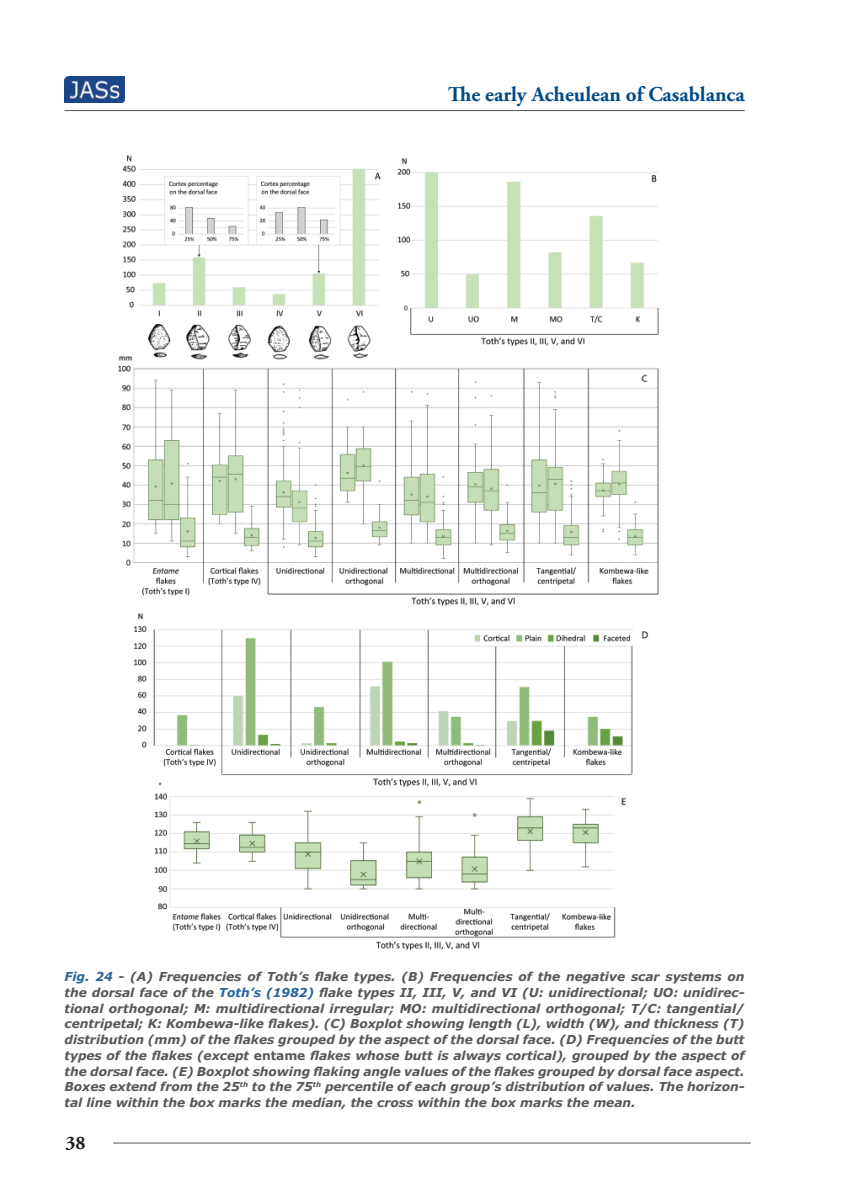
<style>
.page{position:relative;width:844px;height:1191px;background:#fff}
.page>*{position:absolute;margin:0;border:0;box-sizing:border-box;transform-origin:0 0}
.t1{font:700 21px "Adobe Garamond Pro";color:#004b86}
.t2{font:700 19.25px "Adobe Garamond Pro";color:#1d1d1b}
.t3{font:italic 700 12.25px/15.8px "Verdana";letter-spacing:-.005em;color:#575756;text-align:justify}
.s1{color:#29649b}
.s2{font-style:normal}
</style>
<div class="page">
<hr style="left:64px;top:110px;width:680px;height:1px;background:#575756">
<hr style="left:113px;top:1142px;width:637px;height:1px;background:#575756">
<img style="left:64px;top:77px;width:60px;height:25px">
<img style="left:118px;top:155px;width:541px;height:795px">
<h1 class="t1" style="left:448px;top:82px;width:298px">The early Acheulean of Casablanca</h1>
<p class="t3" style="left:64px;top:968px;width:681px"><span class="s1">Fig. 24</span> - (A) Frequencies of Toth’s flake types. (B) Frequencies of the negative scar systems on the dorsal face of the <span class="s1">Toth’s (1982)</span> flake types II, III, V, and VI (U: unidirectional; UO: unidirec&shy;tional orthogonal; M: multidirectional irregular; MO: multidirectional orthogonal; T/C: tangential/ centripetal; K: Kombewa-like flakes). (C) Boxplot showing length (L), width (W), and thickness (T) distribution (mm) of the flakes grouped by the aspect of the dorsal face. (D) Frequencies of the butt types of the flakes (except <span class="s2">entame</span> flakes whose butt is always cortical), grouped by the aspect of the dorsal face. (E) Boxplot showing flaking angle values of the flakes grouped by dorsal face aspect.<br>Boxes extend from the 25<sup>th</sup> to the 75<sup>th</sup> percentile of each group’s distribution of values. The horizon&shy;tal line within the box marks the median, the cross within the box marks the mean.</p>
<h2 class="t2" style="left:65px;top:1131px;width:22px">38</h2>
</div>
